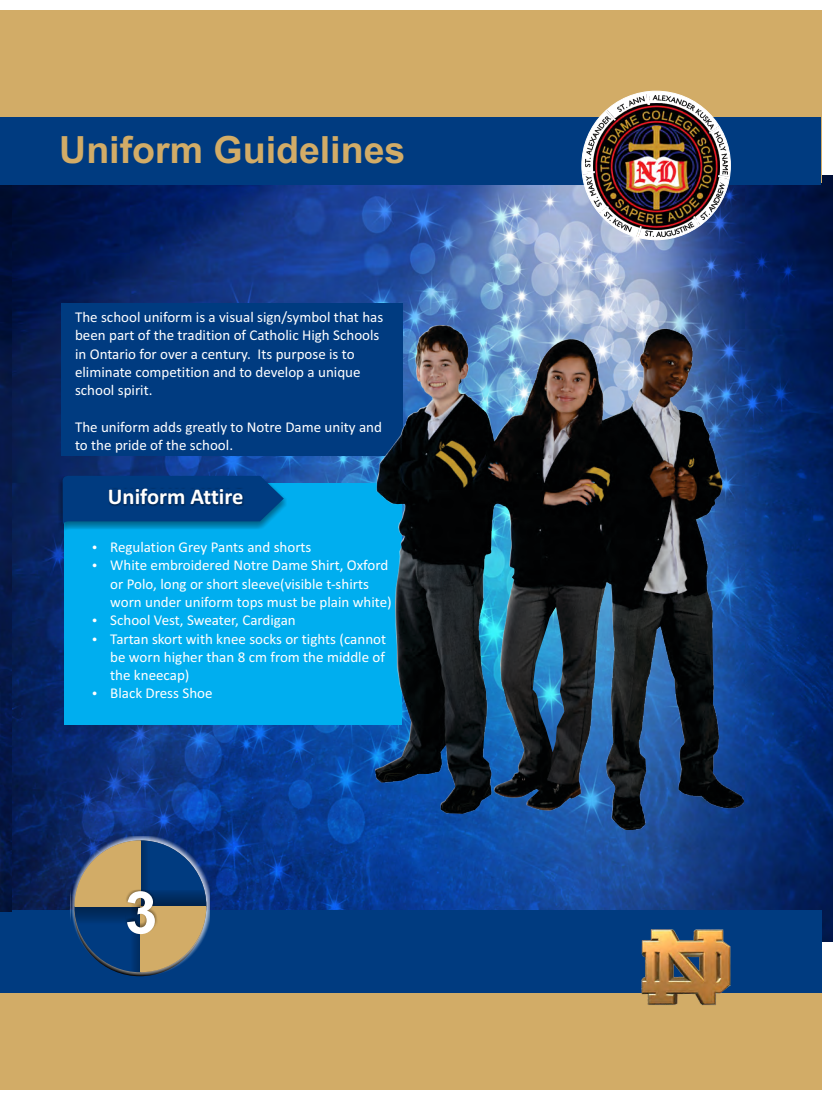
<style>
.page{position:relative;width:833px;height:1103px;background:#fff}
.page>*{position:absolute;margin:0;border:0;box-sizing:border-box;transform-origin:0 0}
.t1{font:700 58.5px "Arial";color:#fff}
.t2{font:700 37.5px "Arial";color:#d2ac67}
.t3{font:700 22.5px "Calibri";color:#fff}
.t4{font:15px/18.2px "Calibri";color:#fff}
</style>
<div class="page">
<img style="left:11px;top:175px;width:821px;height:766px">
<div style="left:0;top:911px;width:821px;height:178px;background:#d2ac67"></div>
<div style="left:0;top:909px;width:821px;height:83px;background:#003b80"></div>
<img style="left:0;top:184px;width:11px;height:332px">
<div style="left:0;top:516px;width:11px;height:427px;background:#fff;opacity:.98"></div>
<div style="left:64px;top:483px;width:337px;height:242px;background:#00aeef"></div>
<div style="left:0;top:115px;width:820px;height:69px;background:#003b80"></div>
<div style="left:0;top:10px;width:821px;height:107px;background:#d2ac67"></div>
<div style="left:61px;top:303px;width:342px;height:152px;background:#003b80"></div>
<div style="left:58px;top:476px;width:229px;height:58px;background:#231f20;opacity:.49"></div>
<svg style="left:62px;top:475px;width:222px;height:51px;background:#004181"></svg>
<img style="left:375px;top:325px;width:368px;height:504px">
<img style="left:532px;top:607px;width:32px;height:145px">
<svg style="left:635px;top:237px;width:6px;height:3px"></svg>
<svg style="left:596px;top:206px;width:8px;height:11px"></svg>
<img style="left:585px;top:96px;width:142px;height:110px">
<img style="left:604px;top:180px;width:121px;height:57px">
<svg style="left:718px;top:176px;width:12px;height:9px"></svg>
<img style="left:641px;top:929px;width:89px;height:76px">
<div style="left:71px;top:836px;width:139px;height:140px;background:#fff;opacity:.98"></div>
<svg style="left:74px;top:840px;width:132px;height:136px"></svg>
<h2 class="t2" style="left:59px;top:135px;width:347px">Uniform Guidelines</h2>
<p class="t4" style="left:75px;top:309px;width:310px">The school uniform is a visual sign/symbol that has been part of the tradition of Catholic High Schools in Ontario for over a century. Its purpose is to eliminate competition and to develop a unique school spirit.</p>
<p class="t4" style="left:75px;top:419px;width:308px">The uniform adds greatly to Notre Dame unity and to the pride of the school.</p>
<h3 class="t3" style="left:108px;top:487px;width:137px">Uniform Attire</h3>
<p class="t4" style="left:110px;top:539px;width:203px">Regulation Grey Pants and shorts</p>
<p class="t4" style="left:110px;top:557px;width:283px">White embroidered Notre Dame Shirt, Oxford or Polo, long or short sleeve(visible t-shirts worn under uniform tops must be plain white)</p>
<p class="t4" style="left:110px;top:612px;width:187px">School Vest, Sweater, Cardigan</p>
<p class="t4" style="left:110px;top:630px;width:277px;text-align:justify">Tartan skort with knee socks or tights (cannot be worn higher than 8 cm from the middle of the kneecap)</p>
<p class="t4" style="left:110px;top:685px;width:104px">Black Dress Shoe</p>
<h1 class="t1" style="left:125px;top:890px;width:34px">3</h1>
</div>
